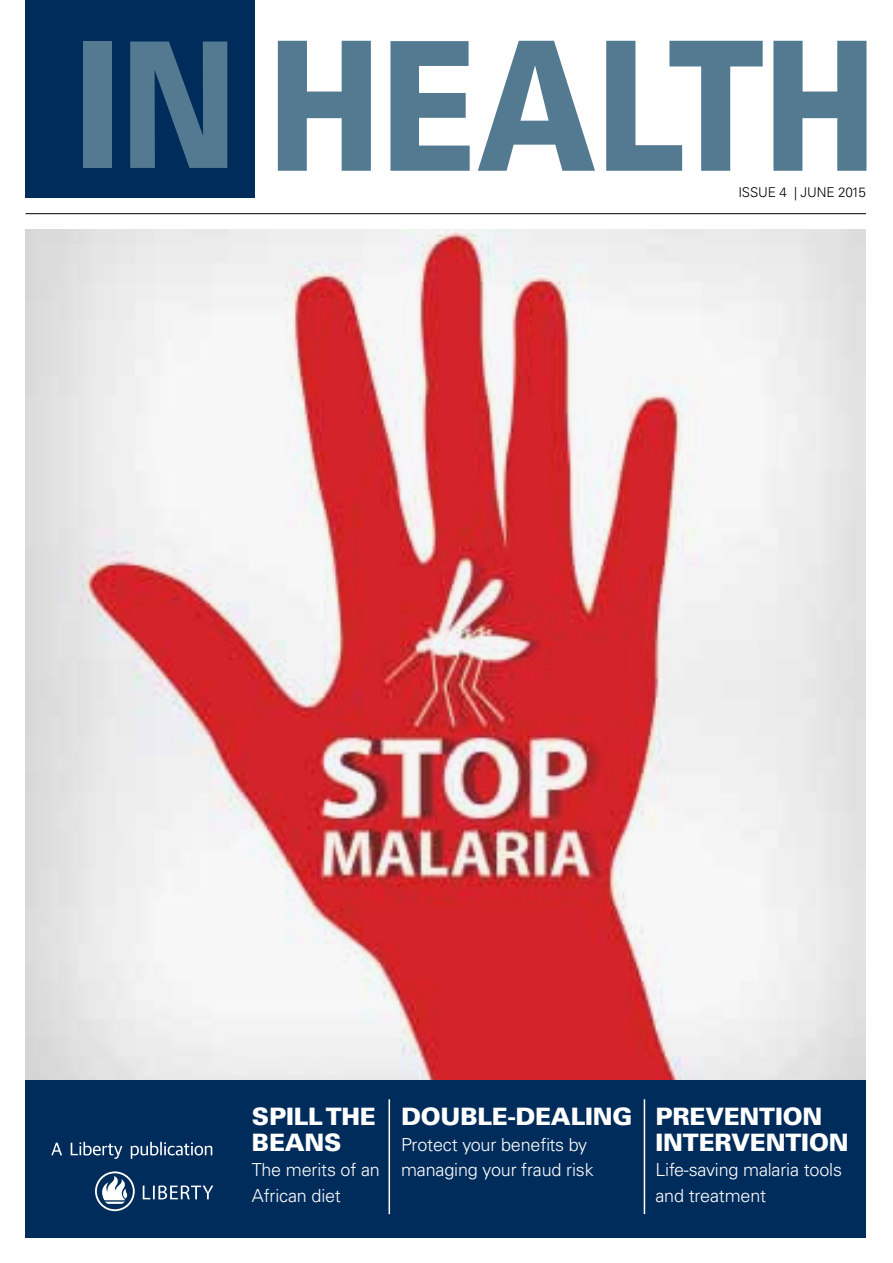
<style>
.page{position:relative;width:893px;height:1263px;background:#fff}
.page>*{position:absolute;margin:0;border:0;box-sizing:border-box;transform-origin:0 0}
.t1{font:900 180px "Univers LT Std";color:#547a91;scale:.8 1}
.t2{font:900 24px/25.5px "Univers LT Std";letter-spacing:-.01em;color:#fff}
.t3{font:300 18px/25.5px "Univers LT Std";letter-spacing:-.01em;color:#fff}
.t4{font:300 13.5px "Univers LT Std";letter-spacing:-.01em;color:#000}
.s1{font-size:175.05px}
</style>
<div class="page">
<img style="left:26px;top:229px;width:840px;height:851px">
<div style="left:26px;top:1080px;width:840px;height:158px;background:#002c5b"></div>
<div style="left:26px;top:0;width:229px;height:198px;background:#002c5b"></div>
<hr style="left:26px;top:213px;width:840px;height:1px;background:#000">
<img style="left:51px;top:1142px;width:161px;height:17px">
<svg style="left:95px;top:1171px;width:118px;height:40px"></svg>
<hr style="left:389px;top:1099px;width:1px;height:115px;background:#fff">
<hr style="left:644px;top:1099px;width:1px;height:115px;background:#fff">
<h1 class="t1" style="left:74px;top:-7px;width:1004px"><span class="s1">IN</span> HEALTH</h1>
<p class="t4" style="left:738px;top:184px;width:129px">issue 4 | june 2015</p>
<h2 class="t2" style="left:252px;top:1103px;width:91px">SPILL THE<br>BEAN</h2>
<h2 class="t2" style="left:324px;top:1129px;width:19px">S</h2>
<p class="t3" style="left:252px;top:1157px;width:129px">The merits of an<br>African diet</p>
<h2 class="t2" style="left:401px;top:1103px;width:131px">DOUBLE-DEALIN</h2>
<h2 class="t2" style="left:613px;top:1103px;width:21px">G</h2>
<p class="t3" style="left:401px;top:1131px;width:194px">Protect your benefits by managing your fraud risk</p>
<h2 class="t2" style="left:655px;top:1103px;width:84px">PREVENTI</h2>
<h2 class="t2" style="left:783px;top:1103px;width:38px">ON</h2>
<h2 class="t2" style="left:655px;top:1129px;width:16px">INTE</h2>
<h2 class="t2" style="left:714px;top:1129px;width:51px">RVENTI</h2>
<h2 class="t2" style="left:809px;top:1129px;width:38px">ON</h2>
<p class="t3" style="left:655px;top:1157px;width:188px">Life-saving malaria tools and treatment</p>
</div>
